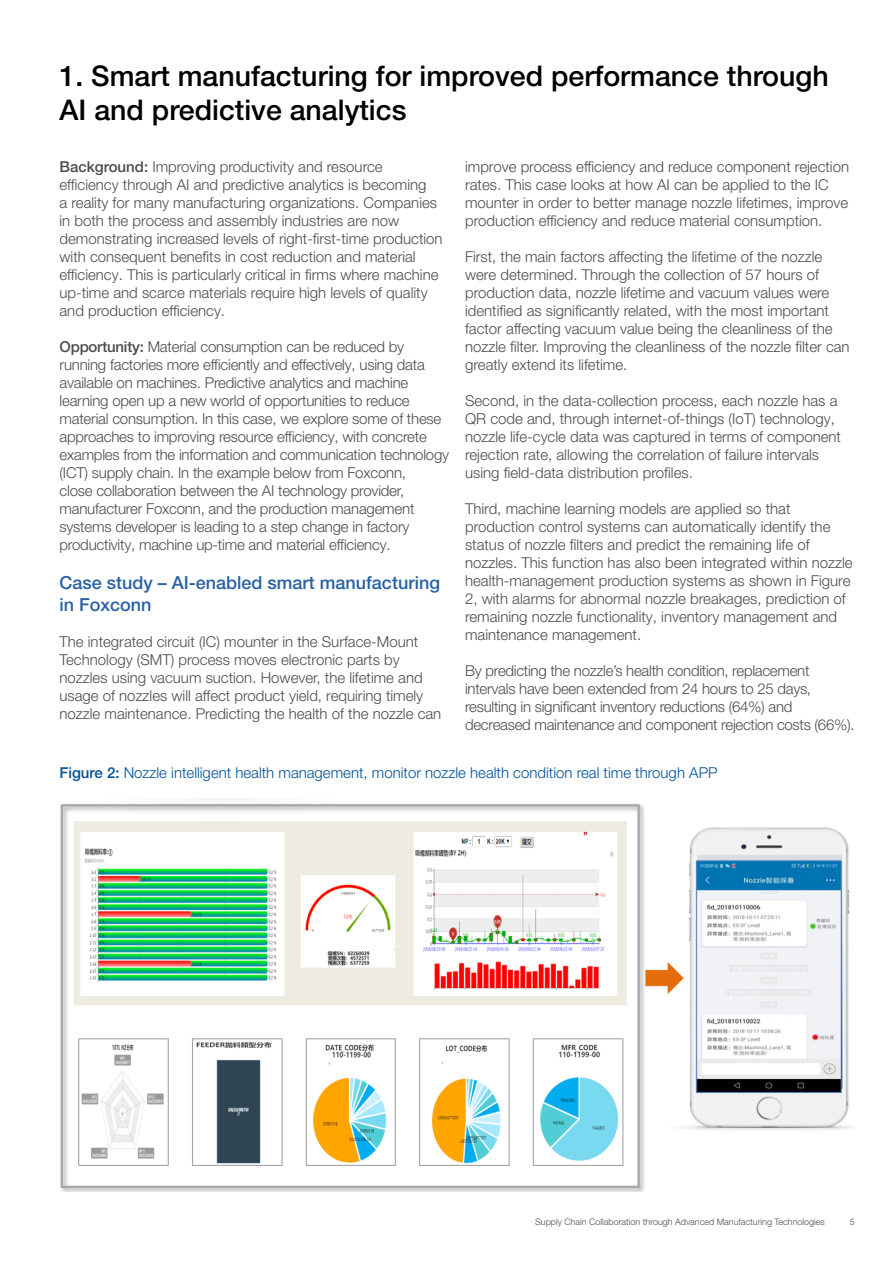
<style>
.page{position:relative;width:893px;height:1263px;background:#fff}
.page>*{position:absolute;margin:0;border:0;box-sizing:border-box;transform-origin:0 0}
.t1{font:500 28.5px/34.2px "Helvetica Neue LT Pro";color:#000}
.t2{font:500 18px/21.6px "Helvetica Neue LT Pro";color:#2862a5}
.t3{font:300 15px/18px "Helvetica Neue LT Pro";color:#4c4c4e}
.t4{font:300 15px "Helvetica Neue LT Pro";color:#00529b}
.t5{font:300 9px "Helvetica Neue LT Pro";color:#4c4c4e}
.s1{font-weight:500}
</style>
<div class="page">
<img style="left:60px;top:799px;width:795px;height:392px">
<h1 class="t1" style="left:60px;top:58px;width:771px">1. Smart manufacturing for improved performance through<br>AI and predictive analytics</h1>
<p class="t3" style="left:60px;top:157px;width:385px"><span class="s1">Background:</span> Improving productivity and resource efficiency through AI and predictive analytics is becoming<br>a reality for many manufacturing organizations. Companies in both the process and assembly industries are now demonstrating increased levels of right-first-time production with consequent benefits in cost reduction and material efficiency. This is particularly critical in firms where machine up-time and scarce materials require high levels of quality and production efficiency.</p>
<p class="t3" style="left:60px;top:337px;width:391px"><span class="s1">Opportunity:</span> Material consumption can be reduced by running factories more efficiently and effectively, using data available on machines. Predictive analytics and machine learning open up a new world of opportunities to reduce material consumption. In this case, we explore some of these approaches to improving resource efficiency, with concrete examples from the information and communication technology (ICT) supply chain. In the example below from Foxconn,<br>close collaboration between the AI technology provider, manufacturer Foxconn, and the production management systems developer is leading to a step change in factory productivity, machine up-time and material efficiency.</p>
<p class="t2" style="left:60px;top:572px;width:382px">Case study – AI-enabled smart manufacturing in Foxconn</p>
<p class="t3" style="left:60px;top:632px;width:383px">The integrated circuit (IC) mounter in the Surface-Mount Technology (SMT) process moves electronic parts by nozzles using vacuum suction. However, the lifetime and usage of nozzles will affect product yield, requiring timely nozzle maintenance. Predicting the health of the nozzle can</p>
<p class="t3" style="left:465px;top:157px;width:386px">improve process efficiency and reduce component rejection rates. This case looks at how AI can be applied to the IC mounter in order to better manage nozzle lifetimes, improve production efficiency and reduce material consumption.</p>
<p class="t3" style="left:465px;top:247px;width:386px">First, the main factors affecting the lifetime of the nozzle were determined. Through the collection of 57 hours of production data, nozzle lifetime and vacuum values were identified as significantly related, with the most important factor affecting vacuum value being the cleanliness of the nozzle filter. Improving the cleanliness of the nozzle filter can greatly extend its lifetime.</p>
<p class="t3" style="left:465px;top:391px;width:377px">Second, in the data-collection process, each nozzle has a QR code and, through internet-of-things (IoT) technology, nozzle life-cycle data was captured in terms of component rejection rate, allowing the correlation of failure intervals using field-data distribution profiles.</p>
<p class="t3" style="left:465px;top:499px;width:389px">Third, machine learning models are applied so that production control systems can automatically identify the status of nozzle filters and predict the remaining life of nozzles. This function has also been integrated within nozzle health-management production systems as shown in Figure 2, with alarms for abnormal nozzle breakages, prediction of remaining nozzle functionality, inventory management and maintenance management.</p>
<p class="t3" style="left:465px;top:661px;width:391px">By predicting the nozzle’s health condition, replacement intervals have been extended from 24 hours to 25 days, resulting in significant inventory reductions (64%) and decreased maintenance and component rejection costs (66%).</p>
<p class="t4" style="left:60px;top:763px;width:659px"><span class="s1">Figure 2:</span> Nozzle intelligent health management, monitor nozzle health condition real time through APP</p>
<p class="t5" style="left:535px;top:1216px;width:291px">Supply Chain Collaboration through Advanced Manufacturing Technologies</p>
<p class="t5" style="left:850px;top:1216px;width:7px">5</p>
</div>
